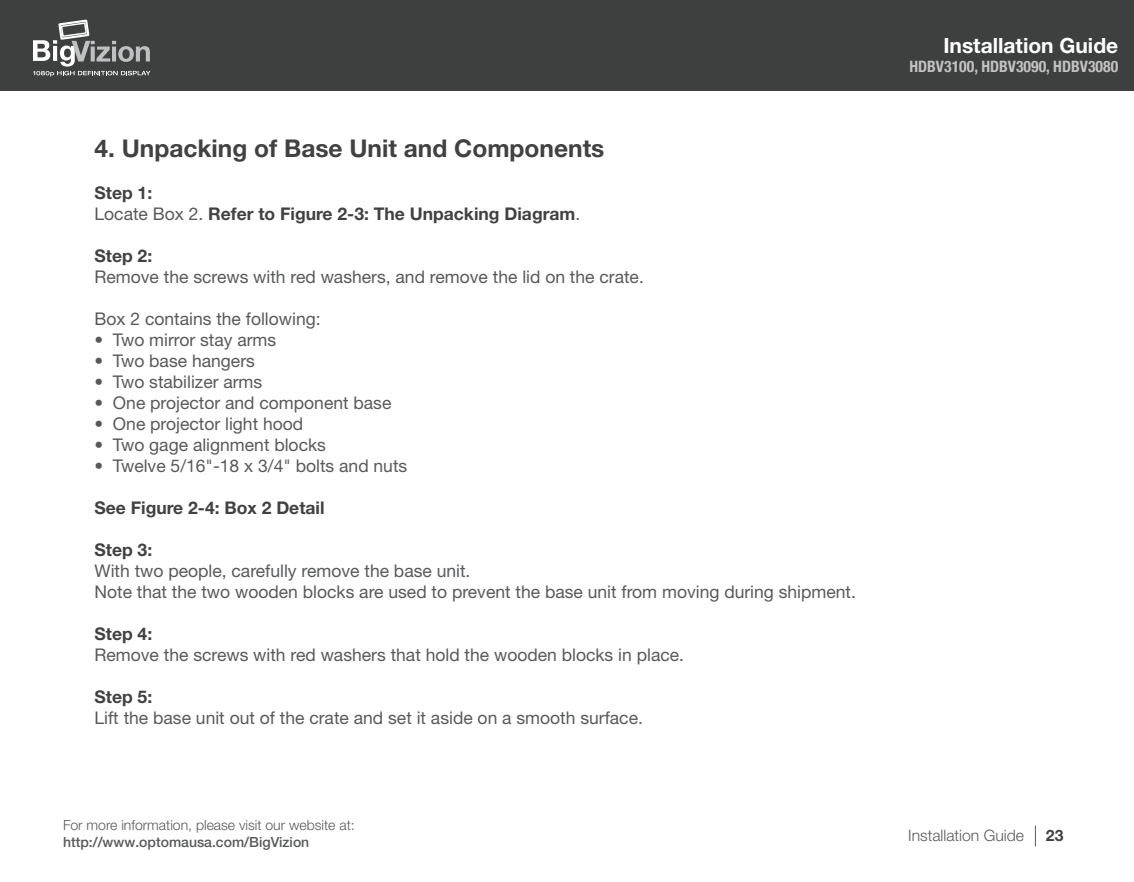
<style>
.page{position:relative;width:1134px;height:882px;background:#fff}
.page>*{position:absolute;margin:0;border:0;box-sizing:border-box;transform-origin:0 0}
.t1{font:700 24.5px "Helvetica Neue";color:#414142}
.t2{font:700 21px "Helvetica Neue";color:#fff}
.t3{font:17.5px/21px "Helvetica Neue";color:#58595b}
.t4{font:700 17.5px/21px "Helvetica Neue";color:#414142}
.t5{font:700 condensed 15.75px "Helvetica Neue";color:#c2c2c2}
.t6{font:300 15.75px "Helvetica Neue";color:#58595b}
.t7{font:700 15.75px "Helvetica Neue";color:#414142}
.t8{font:300 14px "Helvetica Neue";color:#58595b}
.t9{font:500 14px "Helvetica Neue";color:#58595b}
.s1{font-weight:400;color:#58595b}
</style>
<div class="page">
<div style="left:0;top:0;width:1134px;height:91px;background:#3e3f3f"></div>
<svg style="left:33px;top:19px;width:117px;height:57px"></svg>
<svg style="left:1035px;top:826px;width:1px;height:20px"></svg>
<h1 class="t1" style="left:94px;top:133px;width:511px">4. Unpacking of Base Unit and Components</h1>
<p class="t4" style="left:94px;top:182px;width:487px">Step 1:<br><span class="s1">Locate Box 2.</span> Refer to Figure 2-3: The Unpacking Diagram<span class="s1">.</span></p>
<p class="t4" style="left:94px;top:245px;width:59px">Step 2:</p>
<p class="t3" style="left:94px;top:266px;width:551px">Remove the screws with red washers, and remove the lid on the crate.</p>
<p class="t3" style="left:94px;top:308px;width:228px">Box 2 contains the following:</p>
<p class="t3" style="left:94px;top:329px;width:183px">• Two mirror stay arms</p>
<p class="t3" style="left:94px;top:350px;width:162px">• Two base hangers</p>
<p class="t3" style="left:94px;top:371px;width:169px">• Two stabilizer arms</p>
<p class="t3" style="left:94px;top:392px;width:298px">• One projector and component base</p>
<p class="t3" style="left:94px;top:413px;width:210px">• One projector light hood</p>
<p class="t3" style="left:94px;top:434px;width:233px">• Two gage alignment blocks</p>
<p class="t3" style="left:94px;top:455px;width:314px">• Twelve 5/16"-18 x 3/4" bolts and nuts</p>
<p class="t4" style="left:94px;top:497px;width:232px">See Figure 2-4: Box 2 Detail</p>
<p class="t4" style="left:94px;top:539px;width:59px">Step 3:</p>
<p class="t3" style="left:94px;top:560px;width:763px">With two people, carefully remove the base unit.<br>Note that the two wooden blocks are used to prevent the base unit from moving during shipment.</p>
<p class="t4" style="left:94px;top:623px;width:59px">Step 4:</p>
<p class="t3" style="left:94px;top:644px;width:591px">Remove the screws with red washers that hold the wooden blocks in place.</p>
<p class="t4" style="left:94px;top:686px;width:59px">Step 5:</p>
<p class="t3" style="left:94px;top:707px;width:550px">Lift the base unit out of the crate and set it aside on a smooth surface.</p>
<p class="t8" style="left:63px;top:817px;width:293px">For more information, please visit our website at:</p>
<p class="t9" style="left:63px;top:834px;width:248px">http://www.optomausa.com/BigVizion</p>
<p class="t2" style="left:943px;top:33px;width:176px">Installation Guide</p>
<p class="t5" style="left:909px;top:57px;width:210px">HDBV3100, HDBV3090, HDBV3080</p>
<p class="t6" style="left:908px;top:826px;width:117px">Installation Guide</p>
<p class="t7" style="left:1046px;top:825px;width:19px">23</p>
</div>
